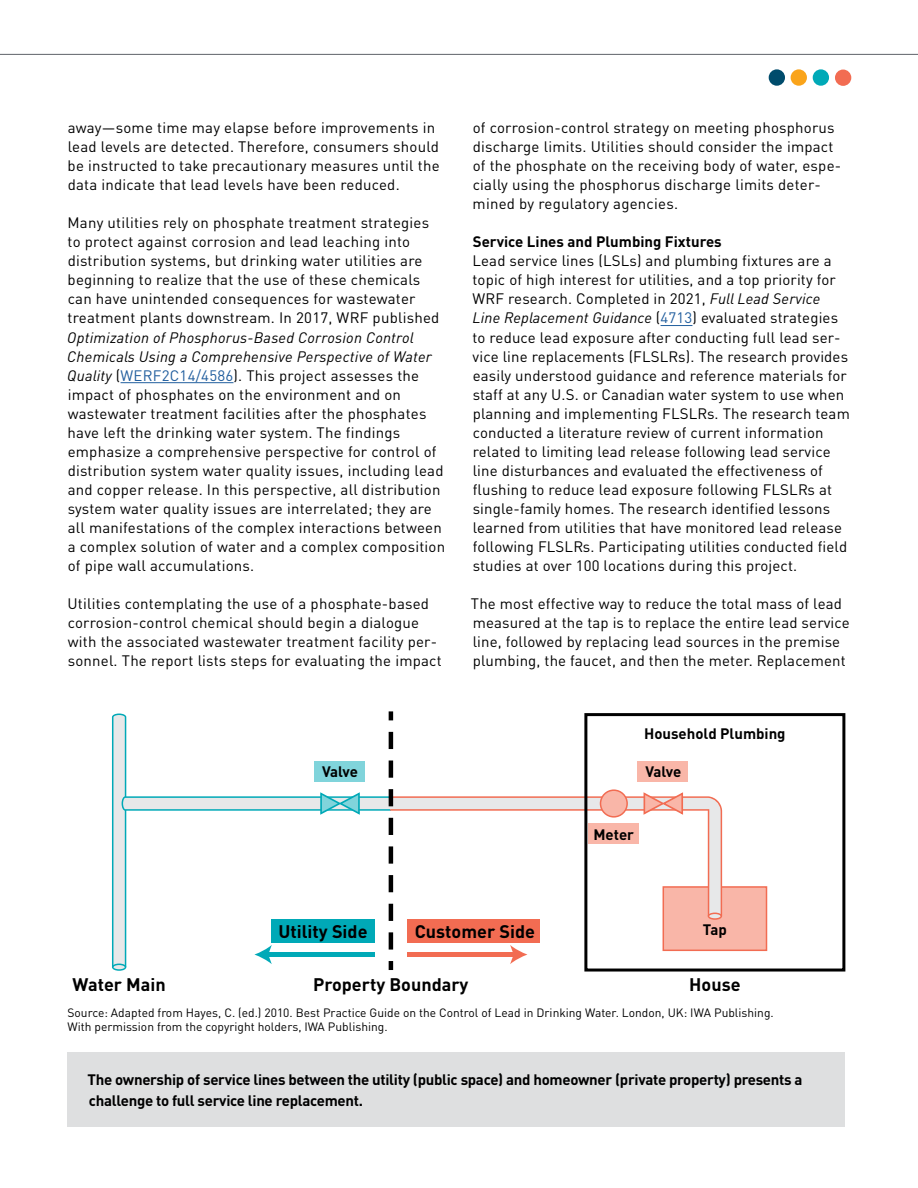
<style>
.page{position:relative;width:918px;height:1188px;background:#fff}
.page>*{position:absolute;margin:0;border:0;box-sizing:border-box;transform-origin:0 0}
.t1{font:700 18px "DIN Pro";color:#000}
.t2{font:15px/19px "DIN Pro";letter-spacing:.01em;color:#000}
.t3{font:700 15px/21px "DIN Pro";letter-spacing:-.02em;color:#000}
.t4{font:700 15px "DIN Pro";color:#000}
.t5{font:12px/14.4px "DIN Pro";color:#000}
.s1{font-style:italic}
.s2{color:#215e9e}
</style>
<div class="page">
<div style="left:769px;top:69px;width:16px;height:17px;background:#004c6c;border-radius:50%"></div>
<div style="left:791px;top:69px;width:16px;height:17px;background:#faa41a;border-radius:50%"></div>
<div style="left:835px;top:70px;width:16px;height:16px;background:#f26c52;border-radius:50%"></div>
<div style="left:813px;top:69px;width:16px;height:17px;background:#00a9b7;border-radius:50%"></div>
<hr style="left:0;top:54px;width:918px;height:1px;background:#5f6369">
<hr style="left:121px;top:382px;width:113px;height:1px;background:#215e9e">
<hr style="left:661px;top:325px;width:31px;height:1px;background:#215e9e">
<div style="left:663px;top:886px;width:104px;height:65px;background:#f9b6a8;border:2px solid #f26c52"></div>
<div style="left:584px;top:713px;width:261px;height:259px;border:3px solid #000"></div>
<svg style="left:112px;top:711px;width:610px;height:260px"></svg>
<div style="left:601px;top:790px;width:26px;height:27px;background:#f9b6a8;border-radius:50%"></div>
<div style="left:600px;top:789px;width:28px;height:29px;border:2px solid #f26c52;border-radius:50%"></div>
<div style="left:68px;top:1053px;width:777px;height:74px;background:#dedfe0"></div>
<p class="t2" style="left:68px;top:117px;width:374px">away—some time may elapse before improvements in lead levels are detected. Therefore, consumers should be instructed to take precautionary measures until the data indicate that lead levels have been reduced.</p>
<p class="t2" style="left:67px;top:212px;width:373px">Many utilities rely on phosphate treatment strategies to protect against corrosion and lead leaching into distribution systems, but drinking water utilities are beginning to realize that the use of these chemicals can have unintended consequences for wastewater treatment plants downstream. In 2017, WRF published</p>
<p class="t2" style="left:67px;top:326px;width:379px"><span class="s1">Optimization of Phosphorus-Based Corrosion Control Chemicals Using a Comprehensive Perspective of Water Quality</span> (<span class="s2">WERF2C14/4586</span>). This project assesses the impact of phosphates on the environment and on wastewater treatment facilities after the phosphates have left the drinking water system. The findings emphasize a comprehensive perspective for control of distribution system water quality issues, including lead and copper release. In this perspective, all distribution system water quality issues are interrelated; they are all manifestations of the complex interactions between a complex solution of water and a complex composition of pipe wall accumulations.</p>
<p class="t2" style="left:67px;top:593px;width:376px">Utilities contemplating the use of a phosphate-based corrosion-control chemical should begin a dialogue with the associated wastewater treatment facility per&shy;sonnel. The report lists steps for evaluating the impact</p>
<p class="t2" style="left:473px;top:117px;width:370px">of corrosion-control strategy on meeting phosphorus discharge limits. Utilities should consider the impact of the phosphate on the receiving body of water, espe&shy;cially using the phosphorus discharge limits deter&shy;mined by regulatory agencies.</p>
<p class="t4" style="left:473px;top:229px;width:250px">Service Lines and Plumbing Fixtures</p>
<p class="t2" style="left:472px;top:250px;width:379px">Lead service lines (LSLs) and plumbing fixtures are a topic of high interest for utilities, and a top priority for WRF research. Completed in 2021, <span class="s1">Full Lead Service Line Replacement Guidance</span> (<span class="s2">4713</span>) evaluated strategies to reduce lead exposure after conducting full lead ser&shy;vice line replacements (FLSLRs). The research provides easily understood guidance and reference materials for staff at any U.S. or Canadian water system to use when planning and implementing FLSLRs. The research team conducted a literature review of current information related to limiting lead release following lead service line disturbances and evaluated the effectiveness of flushing to reduce lead exposure following FLSLRs at single-family homes. The research identified lessons learned from utilities that have monitored lead release following FLSLRs. Participating utilities conducted field studies at over 100 locations during this project.</p>
<p class="t2" style="left:471px;top:593px;width:380px">The most effective way to reduce the total mass of lead measured at the tap is to replace the entire lead service line, followed by replacing lead sources in the premise plumbing, the faucet, and then the meter. Replacement</p>
<p class="t4" style="left:644px;top:721px;width:143px">Household Plumbing</p>
<p class="t3" style="left:322px;top:760px;width:37px">Valve</p>
<p class="t3" style="left:645px;top:760px;width:37px">Valve</p>
<p class="t1" style="left:279px;top:917px;width:91px">Utility Side</p>
<p class="t1" style="left:415px;top:917px;width:122px">Customer Side</p>
<p class="t3" style="left:594px;top:823px;width:42px">Meter</p>
<p class="t3" style="left:703px;top:918px;width:25px">Tap</p>
<p class="t1" style="left:73px;top:970px;width:95px">Water Main</p>
<p class="t1" style="left:313px;top:970px;width:157px">Property Boundary</p>
<p class="t1" style="left:689px;top:970px;width:53px">House</p>
<p class="t5" style="left:68px;top:1005px;width:708px">Source: Adapted from Hayes, C. (ed.) 2010. Best Practice Guide on the Control of Lead in Drinking Water. London, UK: IWA Publishing.<br>With permission from the copyright holders, IWA Publishing.</p>
<p class="t3" style="left:88px;top:1067px;width:716px">The ownership of service lines between the utility (public space) and homeowner (private property) presents a challenge to full service line replacement.</p>
</div>
